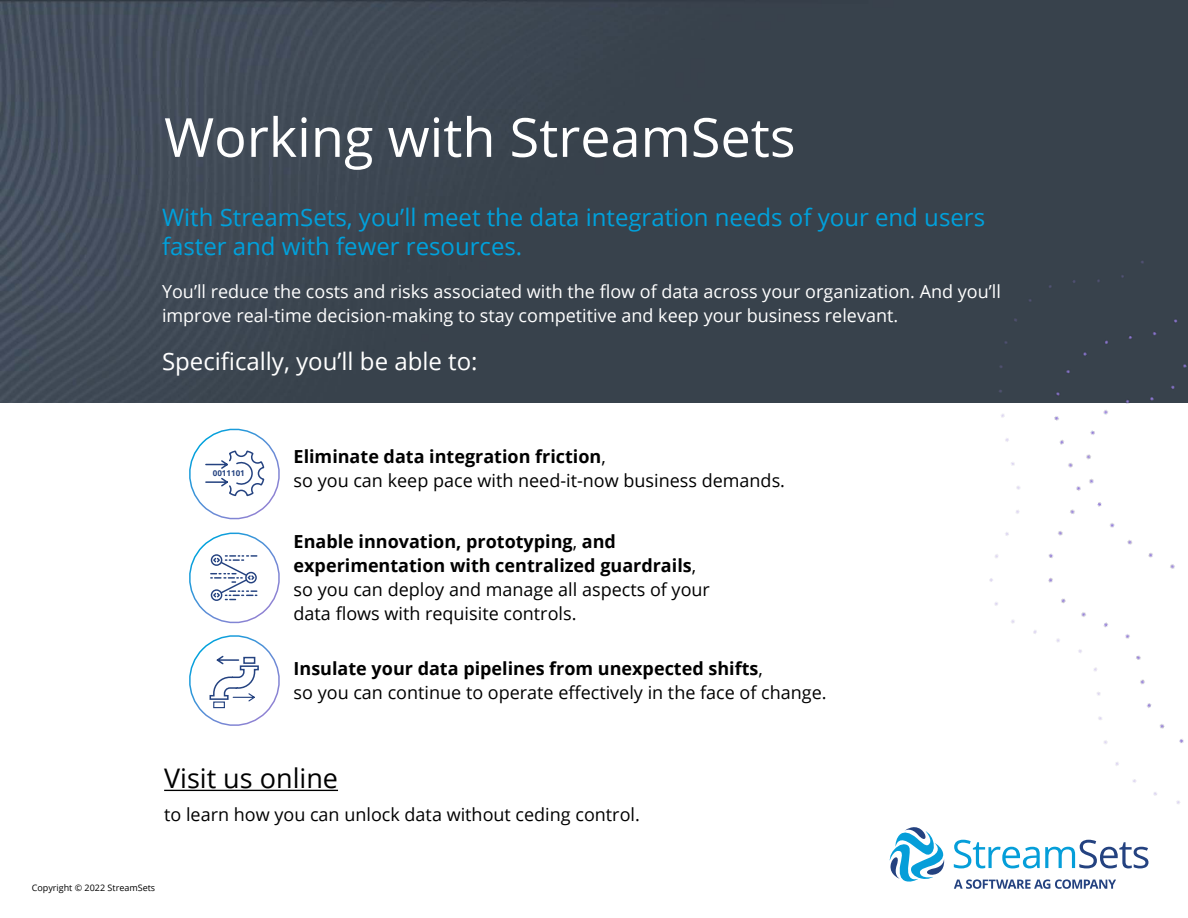
<style>
.page{position:relative;width:1188px;height:918px;background:#fff}
.page>*{position:absolute;margin:0;border:0;box-sizing:border-box;transform-origin:0 0}
.t1{font:54px "Open Sans";color:#fff}
.t2{font:27px "Open Sans";color:#000}
.t3{font:24px/28.8px "Open Sans";color:#00a1dc}
.t4{font:24px "Open Sans";color:#fff}
.t5{font:18px/24px "Open Sans";color:#000}
.t6{font:18px/24px "Open Sans";color:#fff}
.t7{font:9px "Open Sans";color:#000}
.t8{font:700 7.95px "Open Sans";color:#244280}
.s1{font-weight:700}
</style>
<div class="page">
<img style="left:0;top:0;width:1188px;height:403px">
<img style="left:830px;top:206px;width:358px;height:598px">
<svg style="left:954px;top:840px;width:194px;height:28px"></svg>
<svg style="left:889px;top:827px;width:56px;height:55px"></svg>
<svg style="left:954px;top:879px;width:162px;height:10px"></svg>
<hr style="left:164px;top:790px;width:174px;height:1px;background:#000">
<svg style="left:189px;top:428px;width:91px;height:298px"></svg>
<p class="t1" style="left:164px;top:100px;width:633px">Working with StreamSets</p>
<p class="t3" style="left:162px;top:202px;width:825px">With StreamSets, you’ll meet the data integration needs of your end users faster and with fewer resources.</p>
<p class="t6" style="left:162px;top:279px;width:841px">You’ll reduce the costs and risks associated with the flow of data across your organization. And you’ll improve real-time decision-making to stay competitive and keep your business relevant.</p>
<p class="t4" style="left:162px;top:345px;width:317px">Specifically, you’ll be able to:</p>
<p class="t8" style="left:213px;top:468px;width:34px">0011101</p>
<p class="t5" style="left:294px;top:444px;width:493px"><span class="s1">Eliminate data integration friction</span>,<br>so you can keep pace with need-it-now business demands.</p>
<p class="t5" style="left:294px;top:529px;width:418px"><span class="s1">Enable innovation, prototyping</span>, <span class="s1">and experimentation with centralized guardrails</span>, so you can deploy and manage all aspects of your data flows with requisite controls.</p>
<p class="t5" style="left:294px;top:656px;width:535px"><span class="s1">Insulate your data pipelines from unexpected shifts</span>,<br>so you can continue to operate effectively in the face of change.</p>
<p class="t2" style="left:164px;top:760px;width:175px">Visit us online</p>
<p class="t5" style="left:164px;top:802px;width:477px">to learn how you can unlock data without ceding control.</p>
<p class="t7" style="left:32px;top:882px;width:125px">Copyright © 2022 StreamSets</p>
</div>
